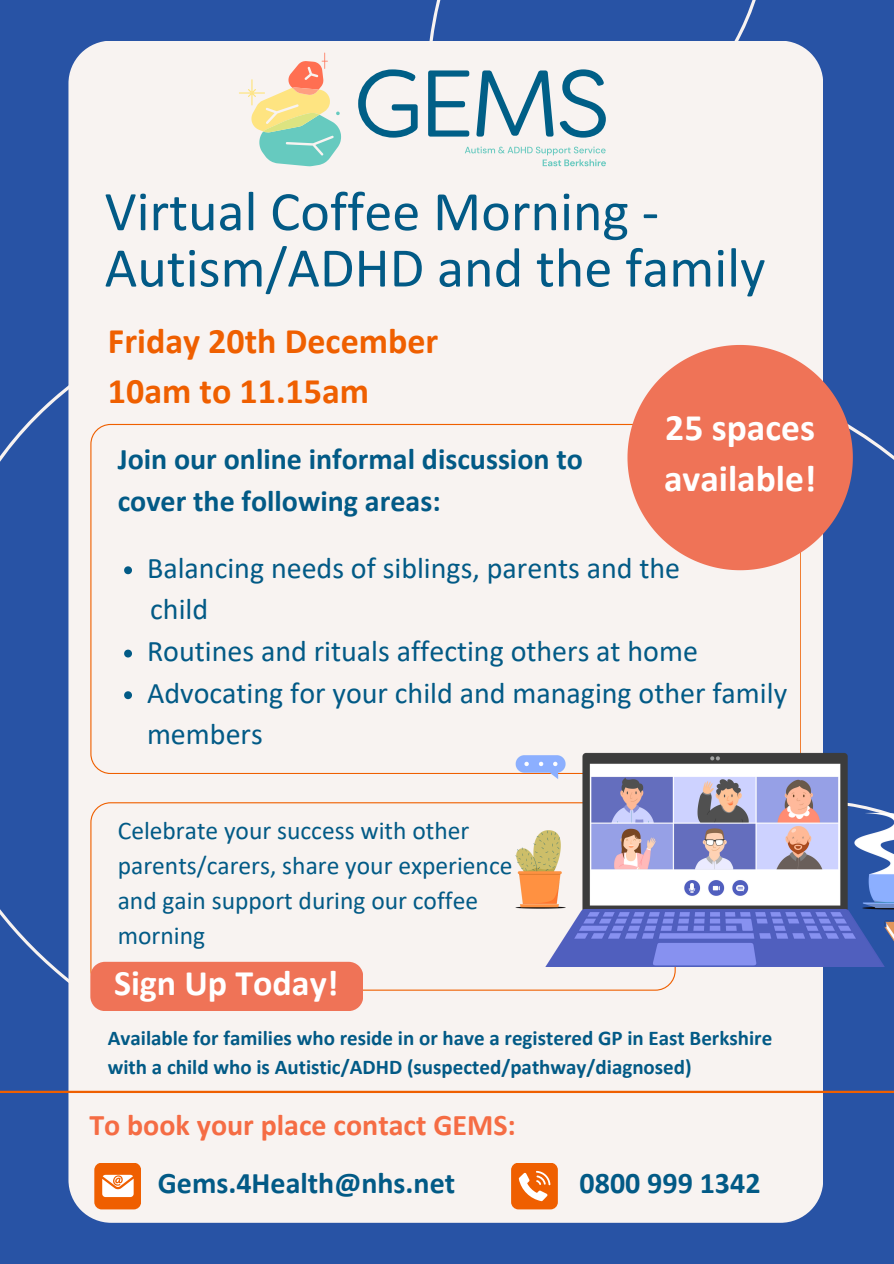
<style>
.page{position:relative;width:894px;height:1264px;background:#fff}
.page>*{position:absolute;margin:0;border:0;box-sizing:border-box;transform-origin:0 0}
.t1{font:56.25px/56.2px "Calibri";color:#025a86}
.t2{font:700 37.5px/51.8px "Calibri";color:#fff}
.t3{font:700 36px/49.5px "Calibri";color:#ef5f00}
.t4{font:700 36px "Calibri";color:#fff}
.t5{font:30px/41.7px "Calibri";color:#025a86}
.t6{font:700 30px/41.7px "Calibri";color:#025a86}
.t7{font:700 30px "Calibri";color:#f56c44}
.t8{font:25.5px/34.8px "Calibri";color:#025a86}
.t9{font:700 21px/29.2px "Calibri";color:#025a86}
</style>
<div class="page">
<div style="left:0;top:0;width:893px;height:1263px;background:#2853a5"></div>
<div style="left:68px;top:41px;width:755px;height:1181px;background:#f8f3f1"></div>
<hr style="left:0;top:1090px;width:893px;height:2px;background:#ef5f00">
<div style="left:90px;top:802px;width:585px;height:188px;background:#f8f3f1"></div>
<svg style="left:239px;top:53px;width:102px;height:113px"></svg>
<svg style="left:559px;top:69px;width:46px;height:69px"></svg>
<svg style="left:476px;top:70px;width:77px;height:67px"></svg>
<svg style="left:428px;top:70px;width:41px;height:67px"></svg>
<svg style="left:358px;top:69px;width:59px;height:69px"></svg>
<svg style="left:464px;top:147px;width:141px;height:19px"></svg>
<div style="left:90px;top:424px;width:710px;height:350px;background:#f8f3f1"></div>
<svg style="left:124px;top:566px;width:8px;height:8px"></svg>
<svg style="left:124px;top:649px;width:8px;height:8px"></svg>
<svg style="left:124px;top:691px;width:8px;height:8px"></svg>
<div style="left:511px;top:1162px;width:46px;height:47px;background:#ef5f00;border-radius:7px"></div>
<svg style="left:518px;top:1170px;width:32px;height:31px"></svg>
<div style="left:94px;top:1162px;width:47px;height:47px;background:#ef5f00;border-radius:7px"></div>
<svg style="left:102px;top:1174px;width:32px;height:22px"></svg>
<img style="left:515px;top:749px;width:378px;height:217px">
<div style="left:90px;top:961px;width:273px;height:50px;background:#ef7357"></div>
<svg style="left:627px;top:345px;width:225px;height:225px;background:#e48473"></svg>
<h3 class="t1" style="left:105px;top:188px;width:662px">Virtual Coffee Morning -<br>Autism/ADHD and the family</h3>
<h2 class="t3" style="left:108px;top:319px;width:332px">Friday 20th December<br>10am to 11.15am</h2>
<p class="t6" style="left:118px;top:441px;width:466px">Join our online informal discussion to cover the following areas:</p>
<h3 class="t2" style="left:664px;top:404px;width:154px">25 spaces available!</h3>
<p class="t5" style="left:147px;top:549px;width:534px">Balancing needs of siblings, parents and the</p>
<p class="t5" style="left:150px;top:591px;width:59px">child</p>
<h1 class="t5" style="left:147px;top:632px;width:552px">Routines and rituals affecting others at home</h1>
<h2 class="t5" style="left:147px;top:674px;width:641px">Advocating for your child and managing other family members</h2>
<p class="t8" style="left:118px;top:815px;width:396px">Celebrate your success with other parents/carers, share your experience and gain support during our coffee morning</p>
<h4 class="t4" style="left:114px;top:968px;width:226px">Sign Up Today!</h4>
<p class="t9" style="left:108px;top:1025px;width:665px">Available for families who reside in or have a registered GP in East Berkshire with a child who is Autistic/ADHD (suspected/pathway/diagnosed)</p>
<h5 class="t7" style="left:89px;top:1112px;width:428px">To book your place contact GEMS:</h5>
<p class="t6" style="left:158px;top:1164px;width:299px">Gems.4Health@nhs.net</p>
<h3 class="t6" style="left:579px;top:1164px;width:182px">0800 999 1342</h3>
</div>
